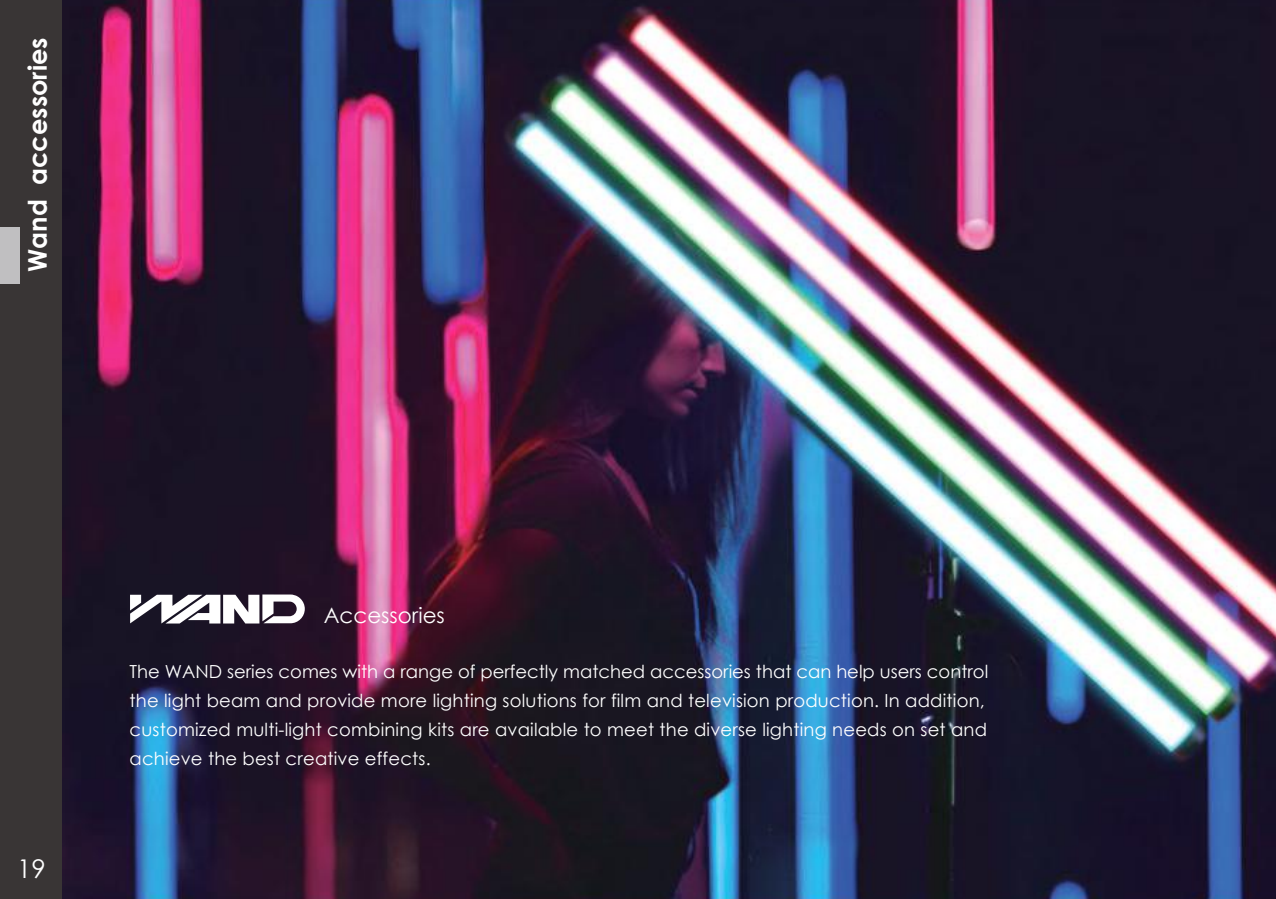
<style>
.page{position:relative;width:1276px;height:899px;background:#fff}
.page>*{position:absolute;margin:0;border:0;box-sizing:border-box;transform-origin:0 0}
.t1{font:25.88px "Century Gothic";color:#fff}
.t2{font:700 25.65px "Century Gothic";color:#fff}
.t3{font:21.38px "Century Gothic";color:#fff}
.t4{font:18px/29.2px "Century Gothic";letter-spacing:.01em;color:#fff}
</style>
<div class="page">
<img style="left:61px;top:0;width:1215px;height:899px">
<div style="left:0;top:0;width:61px;height:899px;background:#393535"></div>
<div style="left:0;top:227px;width:19px;height:57px;background:#c0bfc1"></div>
<svg style="left:130px;top:595px;width:175px;height:29px"></svg>
<h2 class="t2" style="left:18px;top:272px;width:236px;rotate:-90deg">Wand accessories</h2>
<h1 class="t1" style="left:17px;top:850px;width:30px">19</h1>
<p class="t3" style="left:324px;top:600px;width:123px">Accessories</p>
<p class="t4" style="left:130px;top:656px;width:860px">The WAND series comes with a range of perfectly matched accessories that can help users control the light beam and provide more lighting solutions for film and television production. In addition, customized multi-light combining kits are available to meet the diverse lighting needs on set and achieve the best creative effects.</p>
</div>
